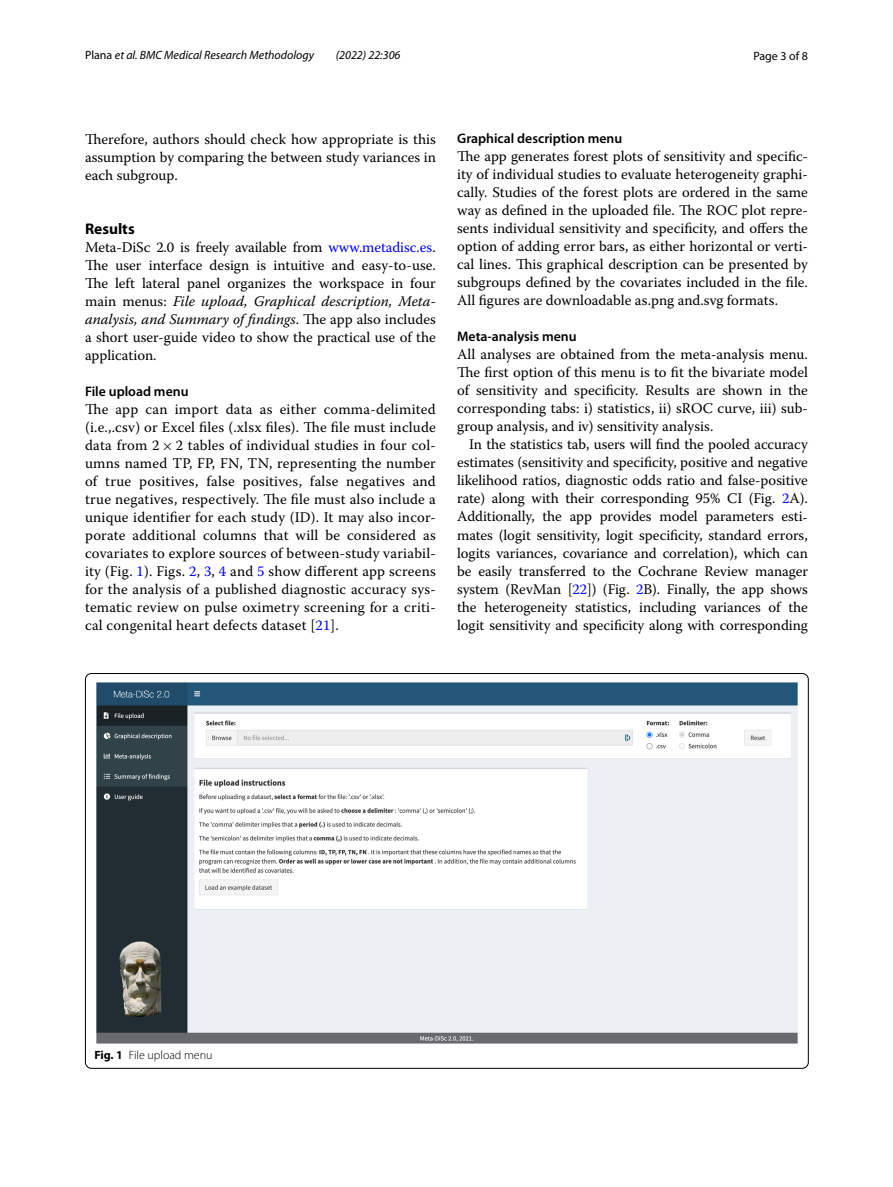
<style>
.page{position:relative;width:893px;height:1187px;background:#fff}
.page>*{position:absolute;margin:0;border:0;box-sizing:border-box;transform-origin:0 0}
.t1{font:700 15.45px "Myriad Pro";color:#000}
.t2{font:14.7px/18px "Warnock Pro";color:#000;text-align:justify}
.t3{font:600 13.8px "Myriad Pro";color:#000}
.t4{font:italic 12px "Myriad Pro";color:#000}
.t5{font:300 12px "Myriad Pro";color:#000}
.t6{font:12px "Myriad Pro";color:#000}
.s1{font-style:normal}
.s2{color:#00f}
.s3{font-style:italic}
.s4{font-family:"MTSY"}
.s5{font-weight:700}
</style>
<div class="page">
<img style="left:97px;top:682px;width:700px;height:361px">
<p class="t4" style="left:85px;top:48px;width:230px"><span class="s1">Plana</span> et al. BMC Medical Research Methodology</p>
<p class="t4" style="left:336px;top:48px;width:66px">(2022) 22:306</p>
<p class="t6" style="left:753px;top:48px;width:56px">Page 3 of 8</p>
<p class="t2" style="left:85px;top:130px;width:352px">Therefore, authors should check how appropriate is this assumption by comparing the between study variances in each subgroup.</p>
<p class="t1" style="left:85px;top:218px;width:51px">Results</p>
<p class="t2" style="left:85px;top:238px;width:352px">Meta-DiSc 2.0 is freely available from <span class="s2">www.metadisc.es</span>.<br>The user interface design is intuitive and easy-to-use.<br>The left lateral panel organizes the workspace in four main menus: <span class="s3">File upload, Graphical description, Meta&shy;analysis, and Summary of findings</span>. The app also includes a short user-guide video to show the practical use of the application.</p>
<p class="t3" style="left:85px;top:382px;width:105px">File upload menu</p>
<p class="t2" style="left:85px;top:400px;width:352px">The app can import data as either comma-delimited (i.e.,.csv) or Excel files (.xlsx files). The file must include data from 2<span class="s4">×</span>2 tables of individual studies in four col&shy;umns named TP, FP, FN, TN, representing the number of true positives, false positives, false negatives and true negatives, respectively. The file must also include a unique identifier for each study (ID). It may also incor&shy;porate additional columns that will be considered as covariates to explore sources of between-study variabil&shy;ity (Fig. <span class="s2">1</span>). Figs. <span class="s2">2</span>, <span class="s2">3</span>, <span class="s2">4</span> and <span class="s2">5</span> show different app screens for the analysis of a published diagnostic accuracy sys&shy;tematic review on pulse oximetry screening for a criti&shy;cal congenital heart defects dataset [<span class="s2">21</span>].</p>
<p class="t3" style="left:457px;top:130px;width:167px">Graphical description menu</p>
<p class="t2" style="left:457px;top:147px;width:352px">The app generates forest plots of sensitivity and specific&shy;ity of individual studies to evaluate heterogeneity graphi&shy;cally. Studies of the forest plots are ordered in the same way as defined in the uploaded file. The ROC plot repre&shy;sents individual sensitivity and specificity, and offers the option of adding error bars, as either horizontal or verti&shy;cal lines. This graphical description can be presented by subgroups defined by the covariates included in the file.<br>All figures are downloadable as.png and.svg formats.</p>
<p class="t3" style="left:457px;top:328px;width:121px">Meta‑analysis menu</p>
<p class="t2" style="left:457px;top:345px;width:352px">All analyses are obtained from the meta-analysis menu.<br>The first option of this menu is to fit the bivariate model of sensitivity and specificity. Results are shown in the corresponding tabs: i) statistics, ii) sROC curve, iii) sub&shy;group analysis, and iv) sensitivity analysis.</p>
<p class="t2" style="left:457px;top:435px;width:352px;text-indent:12px">In the statistics tab, users will find the pooled accuracy estimates (sensitivity and specificity, positive and negative likelihood ratios, diagnostic odds ratio and false-positive rate) along with their corresponding 95% CI (Fig. <span class="s2">2</span>A).<br>Additionally, the app provides model parameters esti&shy;mates (logit sensitivity, logit specificity, standard errors, logits variances, covariance and correlation), which can be easily transferred to the Cochrane Review manager system (RevMan [<span class="s2">22</span>]) (Fig. <span class="s2">2</span>B). Finally, the app shows the heterogeneity statistics, including variances of the logit sensitivity and specificity along with corresponding</p>
<p class="t5" style="left:94px;top:1047px;width:120px"><span class="s5">Fig. 1</span> File upload menu</p>
</div>
